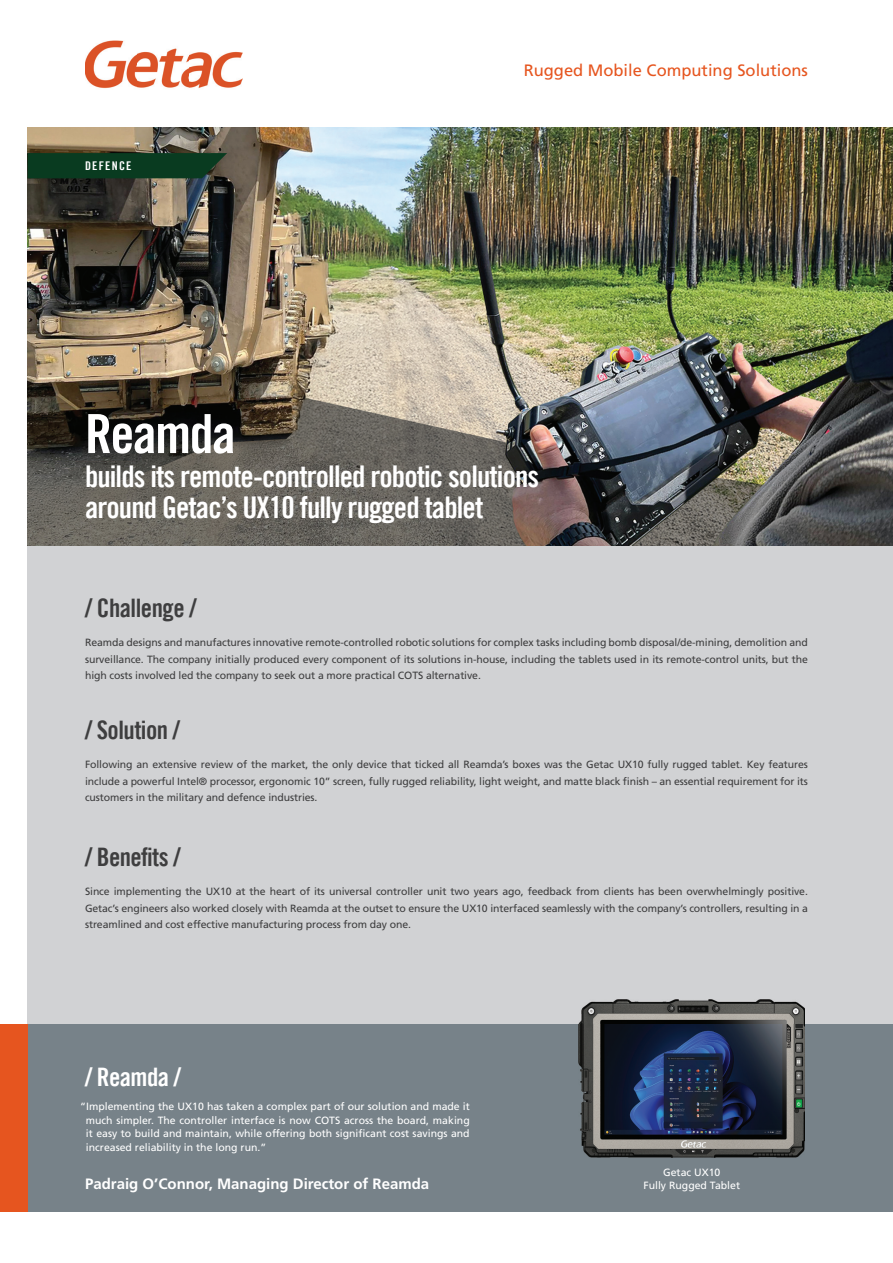
<style>
.page{position:relative;width:893px;height:1263px;background:#fff}
.page>*{position:absolute;margin:0;border:0;box-sizing:border-box;transform-origin:0 0}
.t1{font:54px "Trade Gothic LT Bold Cond Twenty";letter-spacing:-.03em;color:#fff}
.t2{font:30px/31.5px "Trade Gothic LT Bold Cond Twenty";letter-spacing:-.03em;color:#fff}
.t3{font:25.5px "Trade Gothic LT Bold Cond Twenty";letter-spacing:-.02em;color:#3e3e3f}
.t4{font:25.5px "Trade Gothic LT Bold Cond Twenty";letter-spacing:-.02em;color:#fff}
.t5{font:16.5px "Frutiger LT Std";color:#e6551f}
.t6{font:700 15px "Frutiger LT Std";color:#fff}
.t7{font:12px "Trade Gothic LT Bold Cond Twenty";letter-spacing:.1em;color:#fff}
.t8{font:10.5px/16.5px "Frutiger LT Std";letter-spacing:-.01em;color:#3e3e3f;text-align:justify}
.t9{font:10.5px/13.5px "Frutiger LT Std";color:#fff;text-align:justify}
</style>
<div class="page">
<img style="left:28px;top:128px;width:865px;height:419px">
<div style="left:28px;top:547px;width:865px;height:514px;background:#d1d2d4"></div>
<div style="left:28px;top:1025px;width:865px;height:187px;background:#778289"></div>
<div style="left:0;top:1025px;width:28px;height:187px;background:#e6551f"></div>
<div style="left:28px;top:153px;width:199px;height:25px;background:#093b20"></div>
<img style="left:579px;top:999px;width:226px;height:158px">
<img style="left:85px;top:40px;width:157px;height:49px">
<p class="t7" style="left:85px;top:158px;width:48px">DEFENCE</p>
<h3 class="t5" style="left:524px;top:60px;width:286px">Rugged Mobile Computing Solutions</h3>
<h1 class="t1" style="left:85px;top:401px;width:152px">Reamda</h1>
<h2 class="t2" style="left:85px;top:460px;width:456px">builds its remote-controlled robotic solutions around Getac’s UX10 fully rugged tablet</h2>
<h3 class="t3" style="left:85px;top:592px;width:113px">/ Challenge /</h3>
<p class="t8" style="left:85px;top:634px;width:724px">Reamda designs and manufactures innovative remote-controlled robotic solutions for complex tasks including bomb disposal/de-mining, demolition and surveillance. The company initially produced every component of its solutions in-house, including the tablets used in its remote-control units, but the high costs involved led the company to seek out a more practical COTS alternative.</p>
<h3 class="t3" style="left:85px;top:714px;width:96px">/ Solution /</h3>
<p class="t8" style="left:85px;top:756px;width:724px">Following an extensive review of the market, the only device that ticked all Reamda’s boxes was the Getac UX10 fully rugged tablet. Key features include a powerful Intel® processor, ergonomic 10” screen, fully rugged reliability, light weight, and matte black finish – an essential requirement for its customers in the military and defence industries.</p>
<h3 class="t3" style="left:85px;top:841px;width:97px">/ Benefits /</h3>
<p class="t8" style="left:85px;top:883px;width:724px">Since implementing the UX10 at the heart of its universal controller unit two years ago, feedback from clients has been overwhelmingly positive.<br>Getac’s engineers also worked closely with Reamda at the outset to ensure the UX10 interfaced seamlessly with the company’s controllers, resulting in a streamlined and cost effective manufacturing process from day one.</p>
<h3 class="t4" style="left:85px;top:1062px;width:97px">/ Reamda /</h3>
<p class="t9" style="left:86px;top:1100px;width:386px;text-indent:-5px">“Implementing the UX10 has taken a complex part of our solution and made it much simpler. The controller interface is now COTS across the board, making it easy to build and maintain, while offering both significant cost savings and increased reliability in the long run.”</p>
<h3 class="t6" style="left:85px;top:1175px;width:346px">Padraig O’Connor, Managing Director of Reamda</h3>
<p class="t9" style="left:643px;top:1166px;width:98px;line-height:12.6px;text-align:center">Getac UX10<br>Fully Rugged Tablet</p>
</div>
